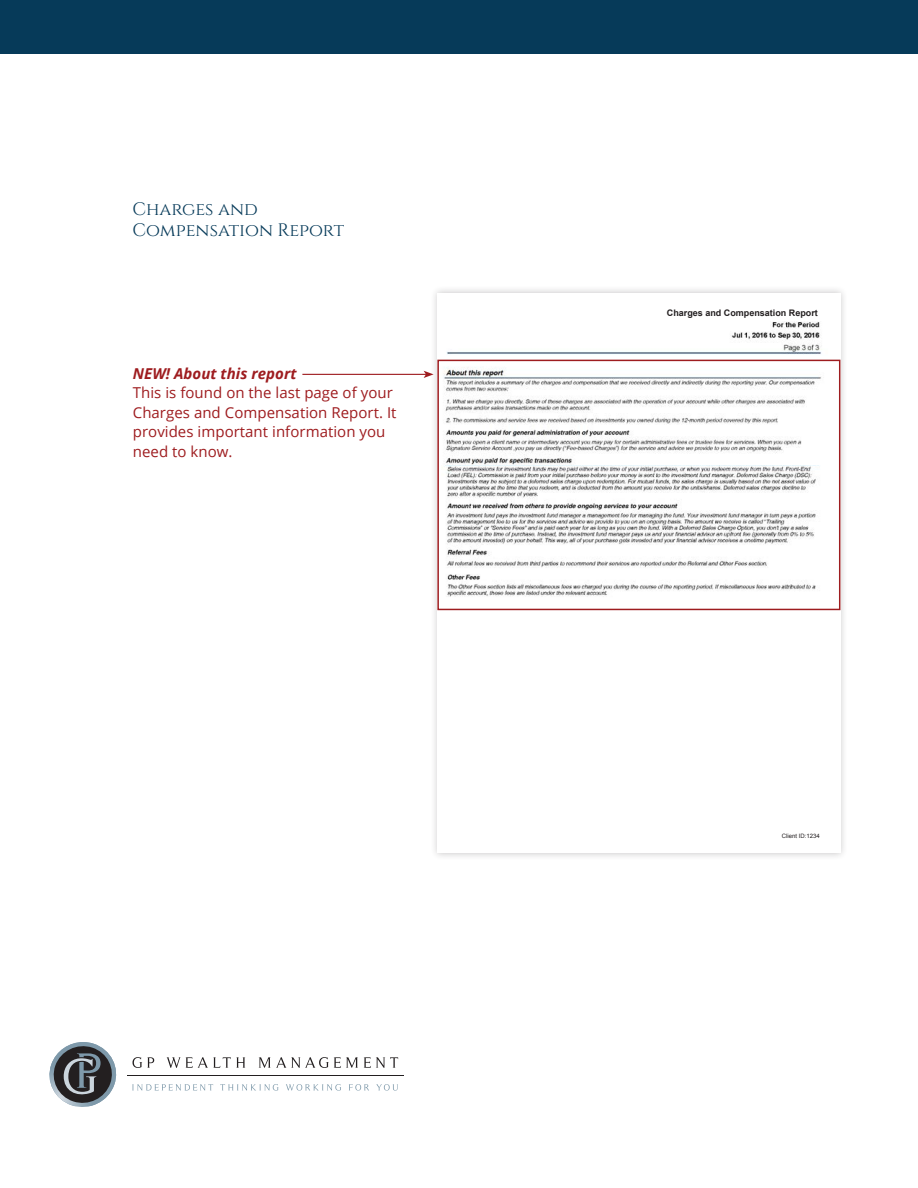
<style>
.page{position:relative;width:918px;height:1188px;background:#fff}
.page>*{position:absolute;margin:0;border:0;box-sizing:border-box;transform-origin:0 0}
.t1{font:18px/21px "Cinzel";letter-spacing:.005em;color:#063a59}
.explainer_text{font:15px/19.5px "Open Sans";letter-spacing:.005em;color:#9e1c1f}
.t2{font:700 9px "Arial";color:#231f20}
.t3{font:6px "Arial";color:#231f20}
.s1{font-weight:700;font-style:italic}
</style>
<div class="page">
<svg style="left:133px;top:1057px;width:21px;height:11px"></svg>
<svg style="left:167px;top:1057px;width:78px;height:11px"></svg>
<svg style="left:259px;top:1057px;width:99px;height:11px"></svg>
<svg style="left:364px;top:1057px;width:34px;height:11px"></svg>
<svg style="left:132px;top:1084px;width:81px;height:7px"></svg>
<svg style="left:220px;top:1084px;width:59px;height:7px"></svg>
<svg style="left:286px;top:1084px;width:55px;height:7px"></svg>
<svg style="left:349px;top:1084px;width:20px;height:7px"></svg>
<svg style="left:376px;top:1084px;width:22px;height:7px"></svg>
<hr style="left:127px;top:1075px;width:277px;height:1px;background:#231f20">
<svg style="left:49px;top:1042px;width:68px;height:65px"></svg>
<div style="left:0;top:0;width:918px;height:54px;background:#063a59"></div>
<div style="left:430px;top:286px;width:418px;height:574px;background:#231f20;opacity:.24"></div>
<div style="left:437px;top:293px;width:403px;height:560px;background:#fff"></div>
<img style="left:446px;top:322px;width:375px;height:33px">
<hr style="left:302px;top:374px;width:124px;height:1px;background:#9e1c1f">
<svg style="left:424px;top:371px;width:10px;height:7px"></svg>
<svg style="left:437px;top:359px;width:404px;height:252px"></svg>
<p class="t1" style="left:132px;top:198px;width:213px">Charges and<br>Compensation Report</p>
<p class="explainer_text" style="left:133px;top:363px;width:265px"><span class="s1">NEW! About this report<br></span>This is found on the last page of your<br>Charges and Compensation Report. It provides important information you need to know.</p>
<p class="t2" style="left:667px;top:307px;width:153px">Charges and Compensation Report</p>
<p class="t3" style="left:782px;top:832px;width:40px">Client ID:1234</p>
</div>
